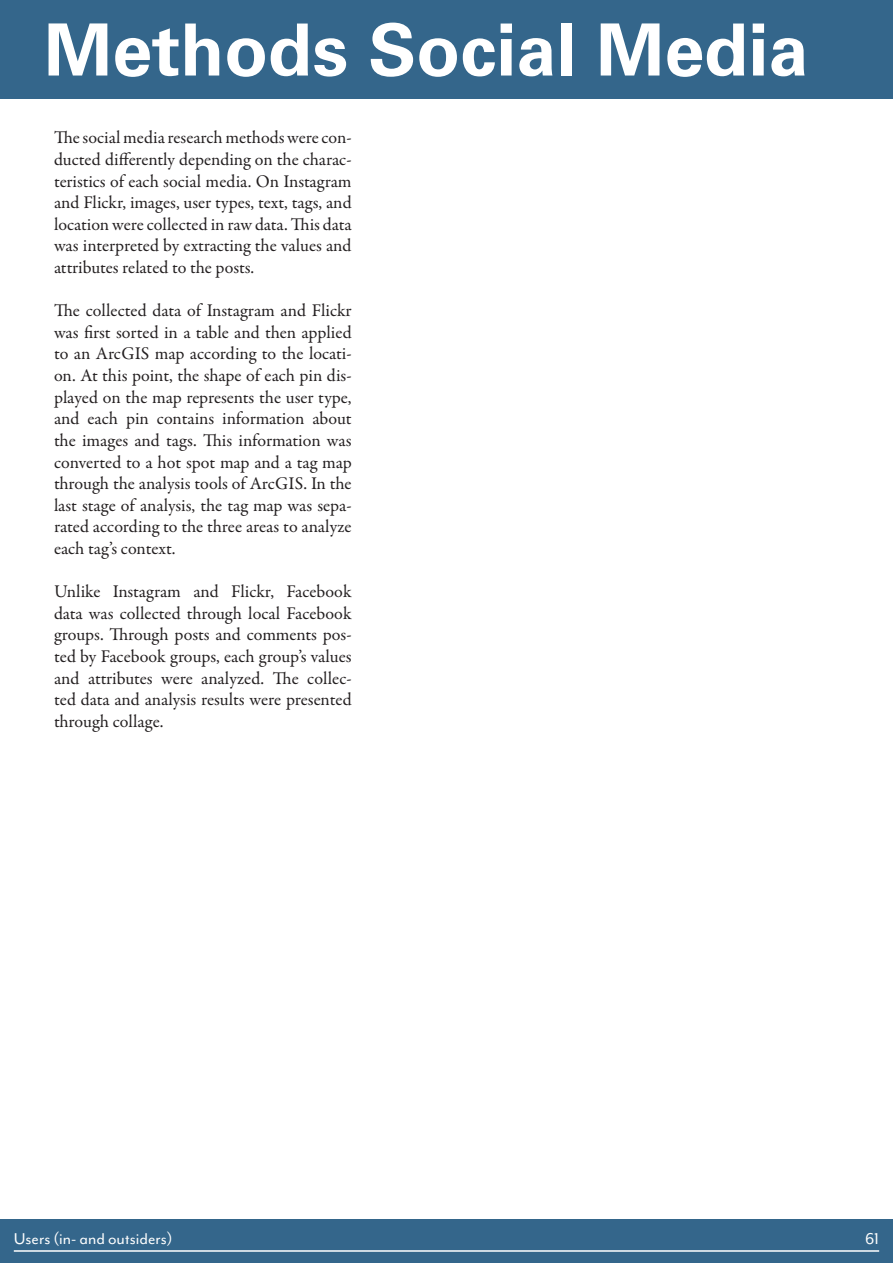
<style>
.page{position:relative;width:893px;height:1263px;background:#fff}
.page>*{position:absolute;margin:0;border:0;box-sizing:border-box;transform-origin:0 0}
.t1{font:700 72px "Univers LT Std";color:#fff}
.t2{font:18px/21.6px "Garamond Premr Pro";letter-spacing:-.005em;color:#231f20;text-align:justify}
.t3{font:18px "Mr Eaves Mod OT";color:#fff}
</style>
<div class="page">
<div style="left:0;top:0;width:893px;height:99px;background:#34668b"></div>
<div style="left:0;top:1220px;width:893px;height:43px;background:#34668b"></div>
<hr style="left:14px;top:1250px;width:865px;height:2px;background:#fff">
<p class="t1" style="left:44px;top:8px;width:766px">Methods Social Media</p>
<p class="t2" style="left:54px;top:127px;width:299px">The social media research methods were con&shy;ducted differently depending on the charac&shy;teristics of each social media. On Instagram and Flickr, images, user types, text, tags, and location were collected in raw data. This data was interpreted by extracting the values and attributes related to the posts.</p>
<p class="t2" style="left:54px;top:300px;width:299px">The collected data of Instagram and Flickr was first sorted in a table and then applied to an ArcGIS map according to the locati&shy;on. At this point, the shape of each pin dis&shy;played on the map represents the user type, and each pin contains information about the images and tags. This information was converted to a hot spot map and a tag map through the analysis tools of ArcGIS. In the last stage of analysis, the tag map was sepa&shy;rated according to the three areas to analyze each tag’s context.</p>
<p class="t2" style="left:54px;top:581px;width:299px">Unlike Instagram and Flickr, Facebook data was collected through local Facebook groups. Through posts and comments pos&shy;ted by Facebook groups, each group’s values and attributes were analyzed. The collec&shy;ted data and analysis results were presented through collage.</p>
<p class="t3" style="left:14px;top:1229px;width:160px">Users (in- and outsiders)</p>
<p class="t3" style="left:865px;top:1229px;width:16px">61</p>
</div>
